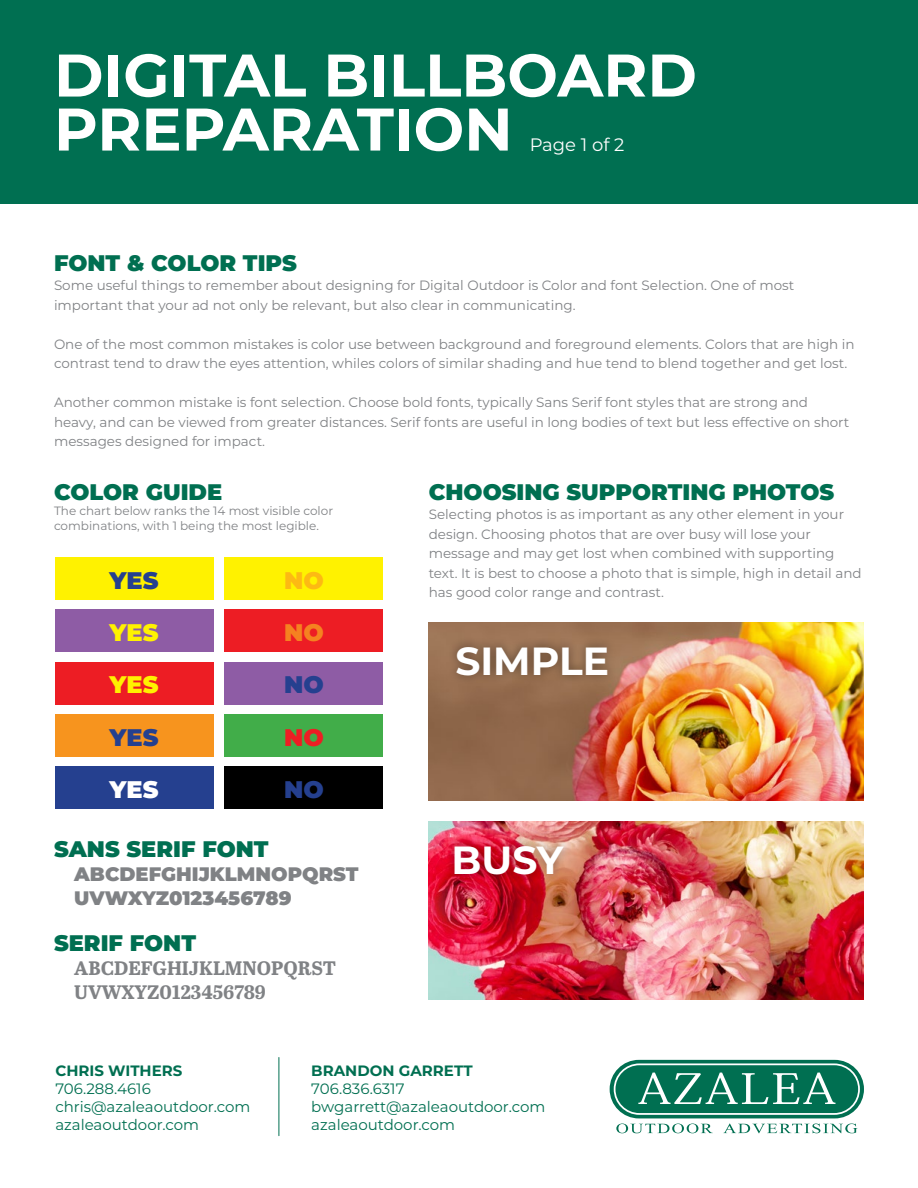
<style>
.page{position:relative;width:918px;height:1188px;background:#fff}
.page>*{position:absolute;margin:0;border:0;box-sizing:border-box;transform-origin:0 0}
.t1{font:700 60px/54px "Montserrat";color:#fff}
.t2{font:700 39.15px "Montserrat";color:#fff}
.t3{font:900 24px "Montserrat";color:#25408f}
.t4{font:900 24px/52.3px "Montserrat";color:#fff200}
.t5{font:900 24px "Montserrat";color:#fff}
.t6{font:900 24px "Montserrat";color:#fdb913}
.t7{font:900 24px "Montserrat";color:#f58220}
.t8{font:900 24px "Montserrat";color:#ed1d24}
.t9{font:900 22.5px "Montserrat";color:#006f51}
.t10{font:900 19.5px/24px "Montserrat";color:#808285}
.t11{font:700 19.5px/24px "Abril Text";color:#808285}
.t12{font:18px "Montserrat";color:#fff}
.t13{font:15px/18px "Montserrat";color:#006f51}
.t14{font:700 15px "Montserrat";color:#006f51}
.t15{font:13.5px/19.5px "Montserrat";color:#808285}
.t16{font:12px/15px "Montserrat";color:#808285}
</style>
<div class="page">
<div style="left:55px;top:557px;width:158px;height:43px;background:#fff200"></div>
<div style="left:55px;top:610px;width:158px;height:42px;background:#8e5ca5"></div>
<div style="left:55px;top:662px;width:158px;height:43px;background:#ed1d24"></div>
<div style="left:55px;top:714px;width:158px;height:43px;background:#f7941e"></div>
<div style="left:55px;top:767px;width:158px;height:42px;background:#25408f"></div>
<div style="left:225px;top:557px;width:158px;height:43px;background:#fff200"></div>
<div style="left:225px;top:610px;width:158px;height:42px;background:#ed1d24"></div>
<div style="left:225px;top:662px;width:158px;height:43px;background:#8e5ca5"></div>
<div style="left:225px;top:714px;width:158px;height:43px;background:#41ad49"></div>
<div style="left:225px;top:767px;width:158px;height:42px;background:#000"></div>
<img style="left:429px;top:821px;width:435px;height:178px">
<div style="left:445px;top:835px;width:128px;height:49px;background:#000;opacity:.4"></div>
<img style="left:429px;top:622px;width:435px;height:178px">
<div style="left:447px;top:637px;width:171px;height:48px;background:#000;opacity:.4"></div>
<div style="left:0;top:0;width:918px;height:203px;background:#006f51"></div>
<div style="left:610px;top:1060px;width:254px;height:58px;background:#006f51;border-radius:29px"></div>
<svg style="left:614px;top:1063px;width:246px;height:52px"></svg>
<svg style="left:616px;top:1124px;width:241px;height:9px"></svg>
<hr style="left:279px;top:1057px;width:1px;height:79px;background:#006f51">
<h1 class="t1" style="left:54px;top:45px;width:644px">DIGITAL BILLBOARD<br>PREPARATION</h1>
<h3 class="t12" style="left:530px;top:132px;width:96px">Page 1 of 2</h3>
<h3 class="t9" style="left:54px;top:246px;width:245px">FONT &amp; COLOR TIPS</h3>
<p class="t15" style="left:54px;top:275px;width:742px">Some useful things to remember about designing for Digital Outdoor is Color and font Selection. One of most important that your ad not only be relevant, but also clear in communicating.</p>
<p class="t15" style="left:54px;top:334px;width:802px">One of the most common mistakes is color use between background and foreground elements. Colors that are high in contrast tend to draw the eyes attention, whiles colors of similar shading and hue tend to blend together and get lost.</p>
<p class="t15" style="left:54px;top:392px;width:797px">Another common mistake is font selection. Choose bold fonts, typically Sans Serif font styles that are strong and heavy, and can be viewed from greater distances. Serif fonts are useful in long bodies of text but less effective on short messages designed for impact.</p>
<h3 class="t9" style="left:429px;top:475px;width:407px">CHOOSING SUPPORTING PHOTOS</h3>
<p class="t15" style="left:429px;top:504px;width:434px">Selecting photos is as important as any other element in your design. Choosing photos that are over busy will lose your message and may get lost when combined with supporting text. It is best to choose a photo that is simple, high in detail and has good color range and contrast.</p>
<h3 class="t9" style="left:54px;top:475px;width:170px">COLOR GUIDE</h3>
<p class="t16" style="left:54px;top:502px;width:281px">The chart below ranks the 14 most visible color combinations, with 1 being the most legible.</p>
<h3 class="t3" style="left:110px;top:562px;width:50px">YES</h3>
<h3 class="t4" style="left:110px;top:605px;width:50px">YES<br>YES</h3>
<h3 class="t3" style="left:110px;top:719px;width:50px">YES</h3>
<h3 class="t5" style="left:110px;top:772px;width:50px">YES</h3>
<h3 class="t6" style="left:284px;top:562px;width:41px">NO</h3>
<h3 class="t7" style="left:284px;top:615px;width:41px">NO</h3>
<h3 class="t3" style="left:284px;top:667px;width:41px">NO</h3>
<h3 class="t8" style="left:284px;top:719px;width:41px">NO</h3>
<h3 class="t3" style="left:284px;top:772px;width:41px">NO</h3>
<h2 class="t2" style="left:455px;top:633px;width:155px">SIMPLE</h2>
<h3 class="t9" style="left:54px;top:832px;width:216px">SANS SERIF FONT</h3>
<h3 class="t10" style="left:74px;top:860px;width:286px">ABCDEFGHIJKLMNOPQRST<br>UVWXYZ0123456789</h3>
<h3 class="t9" style="left:54px;top:926px;width:144px">SERIF FONT</h3>
<h3 class="t11" style="left:74px;top:955px;width:263px">ABCDEFGHIJKLMNOPQRST<br>UVWXYZ0123456789</h3>
<h2 class="t2" style="left:452px;top:832px;width:113px">BUSY</h2>
<p class="t14" style="left:55px;top:1060px;width:129px">CHRIS WITHERS</p>
<p class="t13" style="left:55px;top:1079px;width:197px">706.288.4616 chris@azaleaoutdoor.com azaleaoutdoor.com</p>
<p class="t14" style="left:311px;top:1060px;width:163px">BRANDON GARRETT</p>
<p class="t13" style="left:311px;top:1079px;width:236px">706.836.6317 bwgarrett@azaleaoutdoor.com azaleaoutdoor.com</p>
</div>
